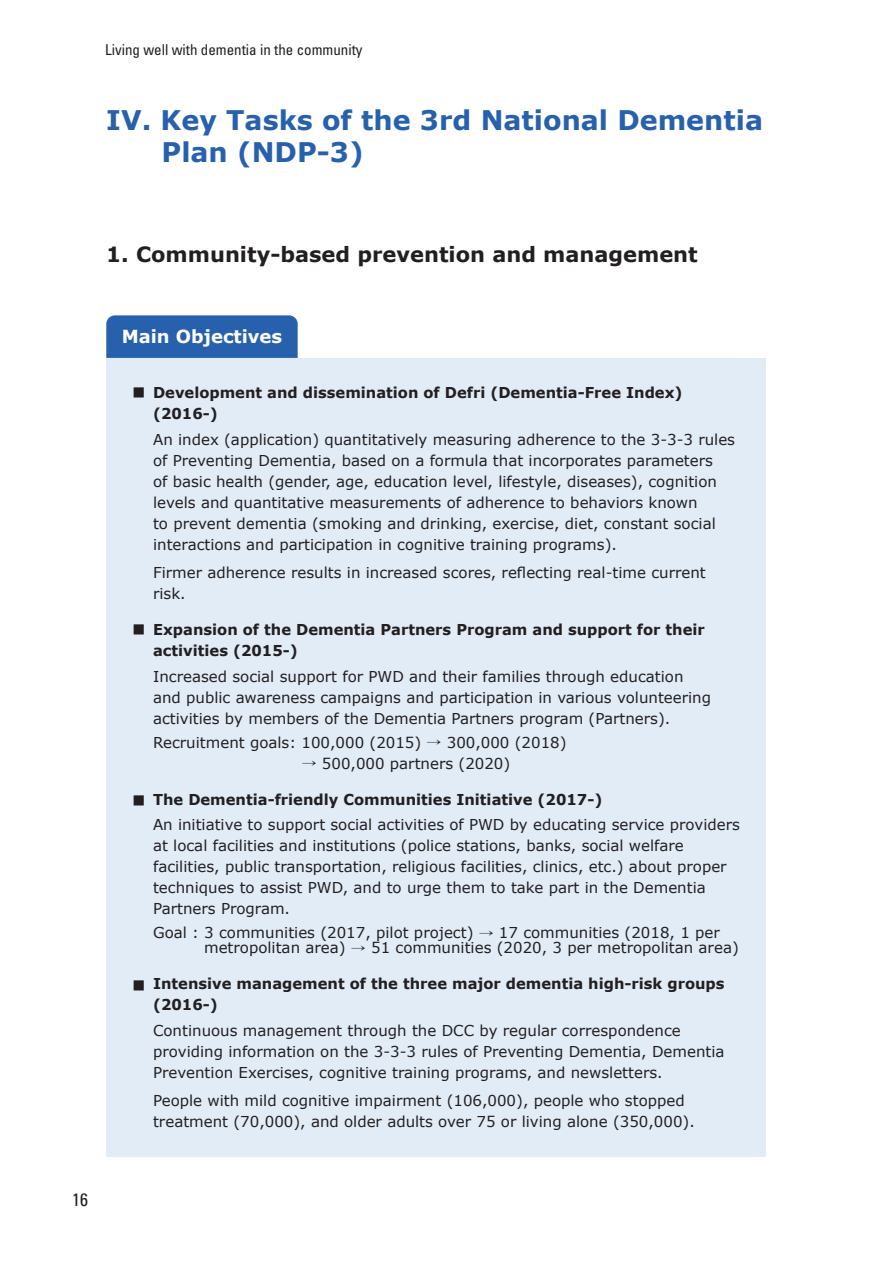
<style>
.page{position:relative;width:893px;height:1263px;background:#fff}
.page>*{position:absolute;margin:0;border:0;box-sizing:border-box;transform-origin:0 0}
.t1{font:700 27px/32.4px "Verdana";color:#2761ae}
.t2{font:700 21px "Verdana";color:#231f20}
.t3{font:700 18px "Verdana";color:#fff}
.t4{font:condensed 18px "Univers LT Std";color:#231f20}
.t5{font:15px/21px "Verdana";color:#231f20}
.t6{font:700 15px/21px "Verdana";color:#231f20}
.t7{font:condensed 15px "Univers LT Std";color:#231f20}
.t8{font:300 15px "Nanum Gothic";color:#231f20}
.s1{font-family:"Adobe Myungjo Std";font-weight:500}
</style>
<div class="page">
<div style="left:106px;top:315px;width:192px;height:43px;background:#2761ae"></div>
<div style="left:106px;top:358px;width:659px;height:799px;background:#e1ecf7"></div>
<p class="t7" style="left:105px;top:40px;width:259px">Living well with dementia in the community</p>
<h1 class="t1" style="left:162px;top:103px;width:603px;text-indent:-55px">IV. Key Tasks of the 3rd National Dementia<br>Plan (NDP-3)</h1>
<h2 class="t2" style="left:106px;top:240px;width:593px">1. Community-based prevention and management</h2>
<p class="t4" style="left:72px;top:1188px;width:17px">16</p>
<p class="t3" style="left:122px;top:324px;width:162px">Main Objectives</p>
<p class="t6" style="left:153px;top:382px;width:531px">Development and dissemination of Defri (Dementia-Free Index) (2016-)</p>
<p class="t5" style="left:153px;top:429px;width:583px">An index (application) quantitatively measuring adherence to the 3-3-3 rules of Preventing Dementia, based on a formula that incorporates parameters<br>of basic health (gender, age, education level, lifestyle, diseases), cognition levels and quantitative measurements of adherence to behaviors known<br>to prevent dementia (smoking and drinking, exercise, diet, constant social interactions and participation in cognitive training programs).</p>
<p class="t5" style="left:153px;top:562px;width:554px">Firmer adherence results in increased scores, reflecting real-time current risk.</p>
<p class="t6" style="left:153px;top:619px;width:553px">Expansion of the Dementia Partners Program and support for their activities (2015-)</p>
<p class="t5" style="left:153px;top:666px;width:560px">Increased social support for PWD and their families through education and public awareness campaigns and participation in various volunteering activities by members of the Dementia Partners program (Partners).</p>
<p class="t5" style="left:153px;top:732px;width:415px">Recruitment goals: 100,000 (2015) <span class="s1">→</span> 300,000 (2018)</p>
<p class="t5" style="left:302px;top:753px;width:210px"><span class="s1">→</span> 500,000 partners (2020)</p>
<p class="t6" style="left:153px;top:788px;width:451px">The Dementia-friendly Communities Initiative (2017-)</p>
<p class="t5" style="left:153px;top:814px;width:588px">An initiative to support social activities of PWD by educating service providers at local facilities and institutions (police stations, banks, social welfare facilities, public transportation, religious facilities, clinics, etc.) about proper techniques to assist PWD, and to urge them to take part in the Dementia Partners Program.</p>
<p class="t5" style="left:204px;top:925px;width:536px;line-height:15px;text-indent:-51px">Goal : 3 communities (2017, pilot project) <span class="s1">→</span> 17 communities (2018, 1 per metropolitan area) <span class="s1">→</span> 51 communities (2020, 3 per metropolitan area)</p>
<p class="t6" style="left:153px;top:973px;width:573px">Intensive management of the three major dementia high-risk groups (2016-)</p>
<p class="t5" style="left:153px;top:1020px;width:573px">Continuous management through the DCC by regular correspondence providing information on the 3-3-3 rules of Preventing Dementia, Dementia<br>Prevention Exercises, cognitive training programs, and newsletters.</p>
<p class="t5" style="left:153px;top:1090px;width:543px">People with mild cognitive impairment (106,000), people who stopped treatment (70,000), and older adults over 75 or living alone (350,000).</p>
<p class="t8" style="left:132px;top:385px;width:16px">■</p>
<p class="t8" style="left:132px;top:622px;width:16px">■</p>
<p class="t8" style="left:132px;top:793px;width:16px">■</p>
<p class="t8" style="left:132px;top:978px;width:16px">■</p>
</div>
